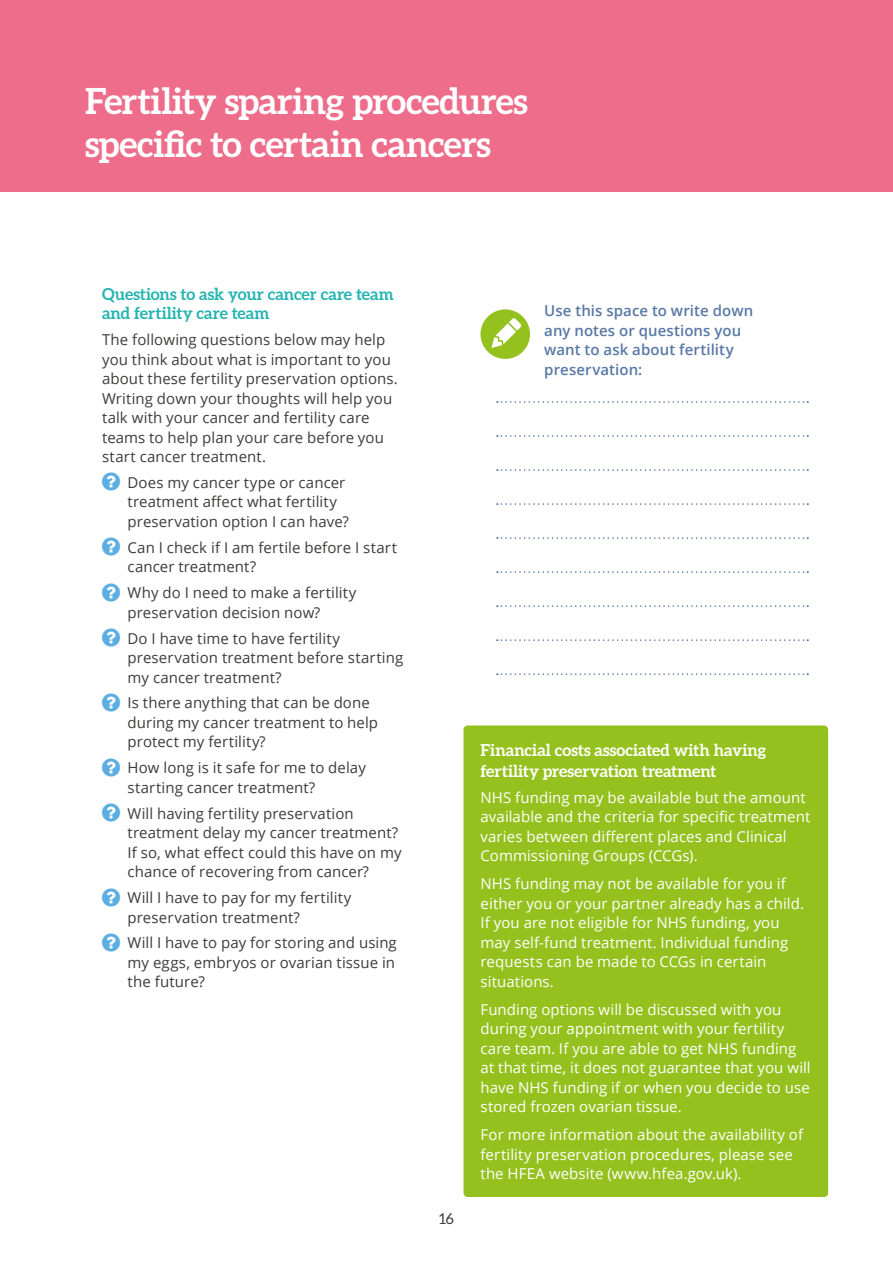
<style>
.page{position:relative;width:893px;height:1263px;background:#fff}
.page>*{position:absolute;margin:0;border:0;box-sizing:border-box;transform-origin:0 0}
.t1{font:700 36px/43.2px "Aleo";letter-spacing:-.01em;color:#fff}
.t2{font:700 16.5px/21px "Aleo";color:#fff}
.t3{font:700 16.5px/19.5px "Aleo";color:#25b4b1}
.t4{font:15px/19.5px "Open Sans";letter-spacing:.005em;color:#3c3c3b}
.t5{font:15px/19.5px "Open Sans";letter-spacing:.005em;color:#fff}
.t6{font:600 15px/19.5px "Open Sans";letter-spacing:.005em;color:#5878a6}
.t7{font:15px "Aleo";color:#3c3c3b}
</style>
<div class="page">
<div style="left:0;top:0;width:893px;height:191px;background:#ed6d8a"></div>
<svg style="left:497px;top:401px;width:311px;height:2px"></svg>
<svg style="left:497px;top:435px;width:311px;height:2px"></svg>
<svg style="left:497px;top:469px;width:311px;height:2px"></svg>
<svg style="left:497px;top:503px;width:311px;height:2px"></svg>
<svg style="left:497px;top:537px;width:311px;height:2px"></svg>
<div style="left:480px;top:309px;width:50px;height:50px;background:#95c11f;border-radius:50%"></div>
<svg style="left:491px;top:318px;width:30px;height:30px"></svg>
<svg style="left:497px;top:571px;width:311px;height:2px"></svg>
<svg style="left:497px;top:605px;width:311px;height:2px"></svg>
<svg style="left:497px;top:639px;width:311px;height:2px"></svg>
<svg style="left:497px;top:673px;width:311px;height:2px"></svg>
<div style="left:463px;top:725px;width:365px;height:472px;background:#95c11f;border-radius:4px"></div>
<h1 class="t1" style="left:85px;top:79px;width:444px">Fertility sparing procedures specific to certain cancers</h1>
<p class="t3" style="left:102px;top:284px;width:293px">Questions to ask your cancer care team and fertility care team</p>
<p class="t4" style="left:102px;top:329px;width:297px">The following questions below may help you think about what is important to you about these fertility preservation options.<br>Writing down your thoughts will help you talk with your cancer and fertility care teams to help plan your care before you start cancer treatment.</p>
<p class="t4" style="left:128px;top:472px;width:223px">Does my cancer type or cancer treatment affect what fertility preservation option I can have?</p>
<p class="t4" style="left:128px;top:537px;width:271px">Can I check if I am fertile before I start cancer treatment?</p>
<p class="t4" style="left:128px;top:583px;width:230px">Why do I need to make a fertility preservation decision now?</p>
<p class="t4" style="left:128px;top:628px;width:277px">Do I have time to have fertility preservation treatment before starting my cancer treatment?</p>
<p class="t4" style="left:128px;top:693px;width:252px">Is there anything that can be done during my cancer treatment to help protect my fertility?</p>
<p class="t4" style="left:128px;top:758px;width:240px">How long is it safe for me to delay starting cancer treatment?</p>
<p class="t4" style="left:128px;top:803px;width:276px">Will having fertility preservation treatment delay my cancer treatment?<br>If so, what effect could this have on my chance of recovering from cancer?</p>
<p class="t4" style="left:128px;top:887px;width:225px">Will I have to pay for my fertility preservation treatment?</p>
<p class="t4" style="left:128px;top:933px;width:271px;text-align:justify">Will I have to pay for storing and using my eggs, embryos or ovarian tissue in the future?</p>
<p class="t6" style="left:544px;top:301px;width:210px">Use this space to write down any notes or questions you want to ask about fertility preservation:</p>
<p class="t7" style="left:439px;top:1210px;width:16px">16</p>
<p class="t2" style="left:480px;top:739px;width:287px">Financial costs associated with having fertility preservation treatment</p>
<p class="t5" style="left:480px;top:787px;width:331px">NHS funding may be available but the amount available and the criteria for specific treatment varies between different places and Clinical Commissioning Groups (CCGs).</p>
<p class="t5" style="left:480px;top:874px;width:325px">NHS funding may not be available for you if either you or your partner already has a child.<br>If you are not eligible for NHS funding, you may self-fund treatment. Individual funding requests can be made to CCGs in certain situations.</p>
<p class="t5" style="left:480px;top:999px;width:332px">Funding options will be discussed with you during your appointment with your fertility care team. If you are able to get NHS funding at that time, it does not guarantee that you will have NHS funding if or when you decide to use stored frozen ovarian tissue.</p>
<p class="t5" style="left:480px;top:1125px;width:324px">For more information about the availability of fertility preservation procedures, please see the HFEA website (www.hfea.gov.uk).</p>
</div>
